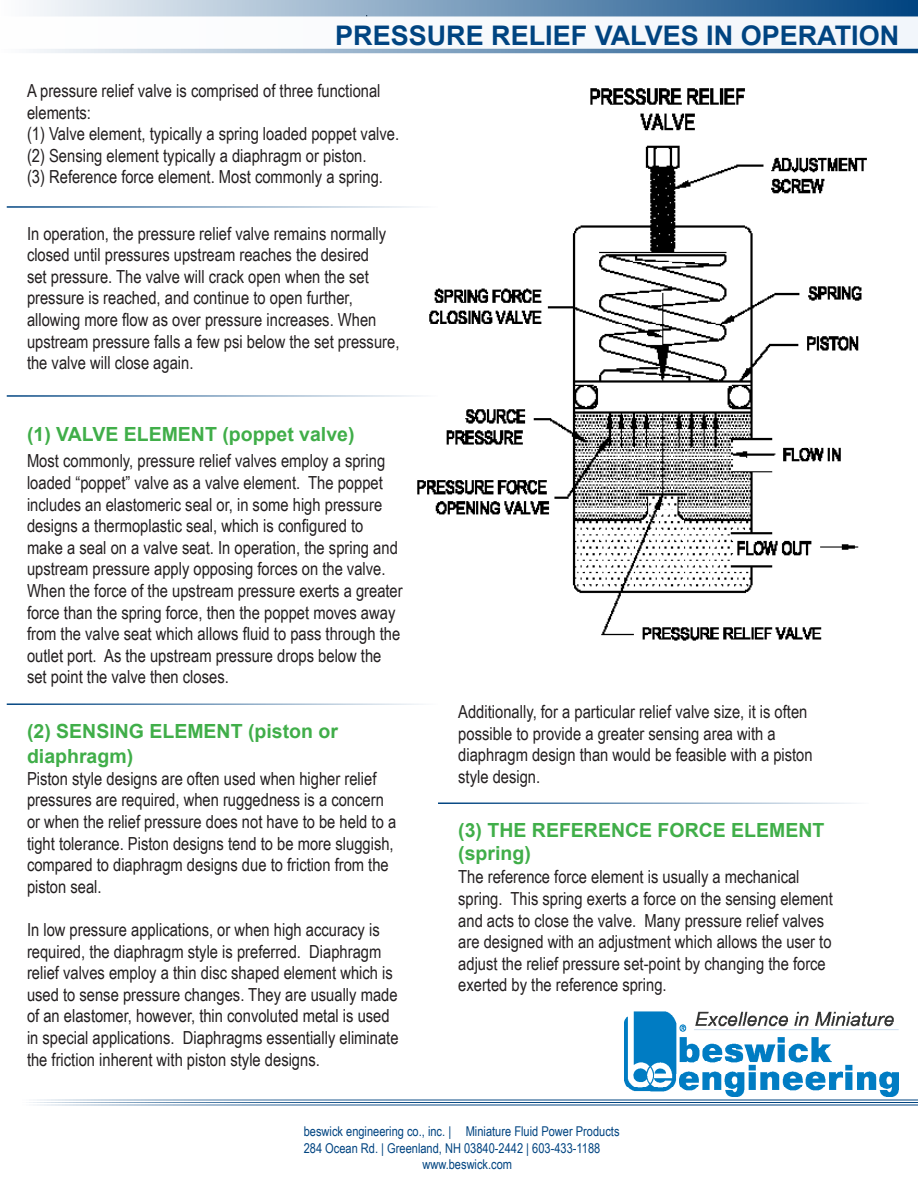
<style>
.page{position:relative;width:918px;height:1188px;background:#fff}
.page>*{position:absolute;margin:0;border:0;box-sizing:border-box;transform-origin:0 0}
.t1{font:700 27px "Arial";color:#004481}
.t2{font:700 19.5px/25.2px "Arial";color:#40ae49}
.t3{font:18px/21.6px "Arial Narrow";color:#231f20}
.t4{font:13.5px "Arial Narrow";color:#004481}
</style>
<div class="page">
<img style="left:365px;top:16px;width:553px;height:625px">
<hr style="left:0;top:1100px;width:918px;height:1px;background:#004481">
<hr style="left:0;top:1102px;width:918px;height:1px;background:#004481">
<hr style="left:0;top:1104px;width:918px;height:1px;background:#004481">
<div style="left:0;top:17px;width:918px;height:33px;background:#f2f6fb"></div>
<svg style="left:0;top:49px;width:918px;height:4px;background:#7ea0be"></svg>
<div style="left:0;top:0;width:918px;height:16px;background:linear-gradient(to right,#fdfdfe,#004481)"></div>
<hr style="left:7px;top:395px;width:431px;height:2px;background:#004481">
<hr style="left:438px;top:802px;width:431px;height:2px;background:#004481">
<hr style="left:7px;top:703px;width:431px;height:2px;background:#004481">
<hr style="left:7px;top:206px;width:431px;height:2px;background:#004481">
<img style="left:624px;top:1011px;width:274px;height:85px">
<h1 class="t1" style="left:335px;top:26px;width:566px">PRESSURE RELIEF VALVES IN OPERATION</h1>
<p class="t3" style="left:27px;top:79px;width:374px">A pressure relief valve is comprised of three functional elements:<br>(1) Valve element, typically a spring loaded poppet valve. (2) Sensing element typically a diaphragm or piston.<br>(3) Reference force element. Most commonly a spring.</p>
<p class="t3" style="left:27px;top:222px;width:374px">In operation, the pressure relief valve remains normally closed until pressures upstream reaches the desired<br>set pressure. The valve will crack open when the set pressure is reached, and continue to open further, allowing more flow as over pressure increases. When upstream pressure falls a few psi below the set pressure, the valve will close again.</p>
<p class="t2" style="left:27px;top:423px;width:329px">(1) VALVE ELEMENT (poppet valve)</p>
<p class="t3" style="left:27px;top:450px;width:377px">Most commonly, pressure relief valves employ a spring loaded “poppet” valve as a valve element. The poppet includes an elastomeric seal or, in some high pressure designs a thermoplastic seal, which is configured to make a seal on a valve seat. In operation, the spring and upstream pressure apply opposing forces on the valve.<br>When the force of the upstream pressure exerts a greater force than the spring force, then the poppet moves away from the valve seat which allows fluid to pass through the outlet port. As the upstream pressure drops below the set point the valve then closes.</p>
<p class="t2" style="left:27px;top:720px;width:312px">(2) SENSING ELEMENT (piston or diaphragm)</p>
<p class="t3" style="left:27px;top:767px;width:371px">Piston style designs are often used when higher relief pressures are required, when ruggedness is a concern or when the relief pressure does not have to be held to a tight tolerance. Piston designs tend to be more sluggish, compared to diaphragm designs due to friction from the piston seal.</p>
<p class="t3" style="left:27px;top:918px;width:373px">In low pressure applications, or when high accuracy is required, the diaphragm style is preferred. Diaphragm relief valves employ a thin disc shaped element which is used to sense pressure changes. They are usually made of an elastomer, however, thin convoluted metal is used in special applications. Diaphragms essentially eliminate the friction inherent with piston style designs.</p>
<p class="t3" style="left:458px;top:700px;width:356px">Additionally, for a particular relief valve size, it is often possible to provide a greater sensing area with a diaphragm design than would be feasible with a piston style design.</p>
<p class="t2" style="left:458px;top:820px;width:368px;line-height:23.4px">(3) THE REFERENCE FORCE ELEMENT (spring)</p>
<p class="t3" style="left:458px;top:865px;width:376px">The reference force element is usually a mechanical spring. This spring exerts a force on the sensing element and acts to close the valve. Many pressure relief valves are designed with an adjustment which allows the user to adjust the relief pressure set-point by changing the force exerted by the reference spring.</p>
<p class="t4" style="left:304px;top:1122px;width:317px">beswick engineering co., inc. | Miniature Fluid Power Products</p>
<p class="t4" style="left:304px;top:1138px;width:298px">284 Ocean Rd. | Greenland, NH 03840-2442 | 603-433-1188</p>
<p class="t4" style="left:422px;top:1154px;width:91px">www.beswick.com</p>
</div>
